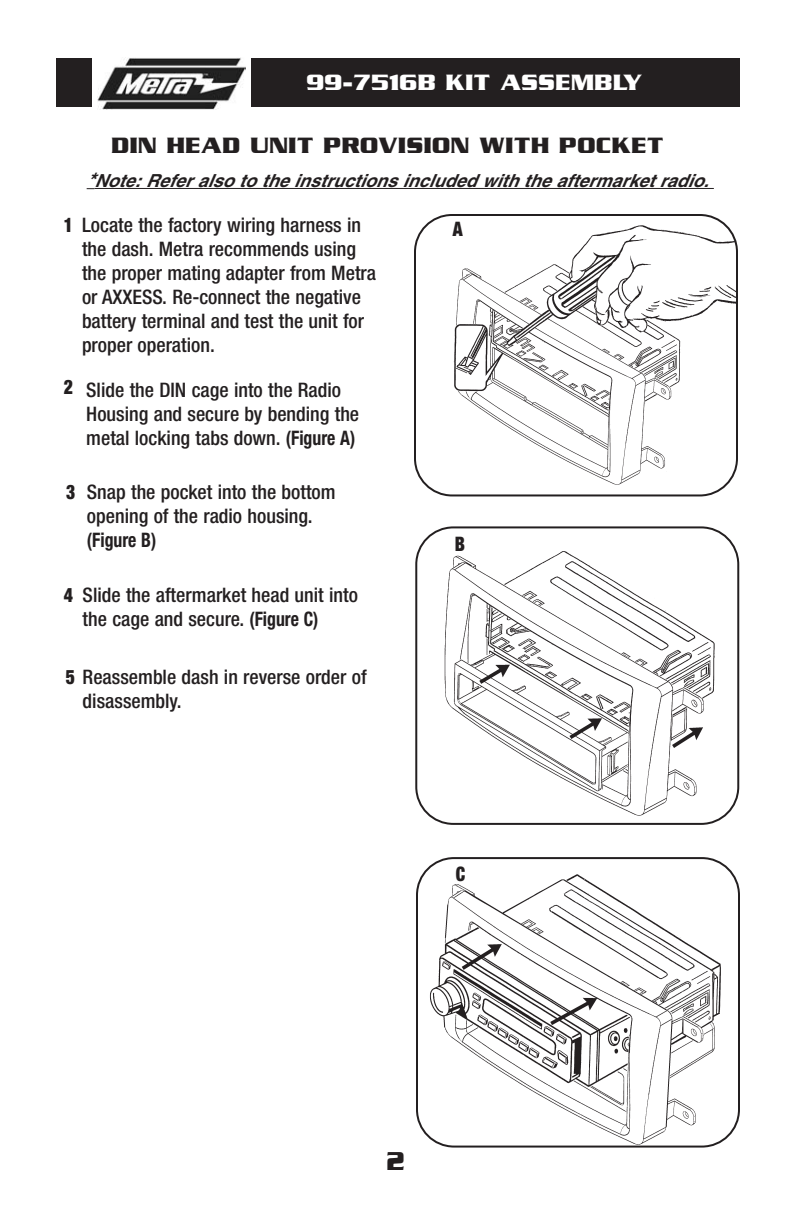
<style>
.page{position:relative;width:792px;height:1224px;background:#fff}
.page>*{position:absolute;margin:0;border:0;box-sizing:border-box;transform-origin:0 0}
.t1{font:700 28px "Serpentine ICG";color:#231f20;scale:.87 1}
.t2{font:700 24px "Serpentine ICG";color:#231f20}
.t3{font:700 24px "Serpentine ICG";color:#fff}
.t4{font:500 condensed 20px/24px "Helvetica Neue";color:#231f20}
.t5{font:700 condensed 20px "Helvetica Neue";color:#231f20;scale:.89 1}
.t6{font:900 condensed 20px "Helvetica Neue";color:#231f20;scale:.89 1}
.t7{font:italic 700 18px "Helvetica";color:#231f20}
.s1{font-size:20px}
.s2{font-weight:900}
.s3{font-weight:700}
</style>
<div class="page">
<div style="left:56px;top:59px;width:684px;height:48px;background:#231f20"></div>
<div style="left:93px;top:36px;width:158px;height:89px;background:#fff"></div>
<img style="left:97px;top:57px;width:148px;height:53px">
<svg style="left:415px;top:526px;width:324px;height:299px"></svg>
<svg style="left:416px;top:857px;width:324px;height:291px"></svg>
<hr style="left:94px;top:188px;width:620px;height:1px;background:#231f20">
<svg style="left:414px;top:214px;width:324px;height:282px"></svg>
<p class="t3" style="left:306px;top:67px;width:338px">99-7516B KIT ASSEMBLY</p>
<p class="t6" style="left:64px;top:218px;width:12px">1</p>
<p class="t2" style="left:111px;top:131px;width:554px">DIN HEAD UNIT PROVISION WITH POCKET</p>
<p class="t7" style="left:87px;top:173px;width:627px"><span class="s1">*</span>Note: Refer also to the instructions included with the aftermarket radio.</p>
<p class="t4" style="left:82px;top:215px;width:295px">Locate the factory wiring harness in the dash. Metra recommends using the proper mating adapter from Metra or AXXESS. Re-connect the negative battery terminal and test the unit for proper operation.</p>
<p class="t6" style="left:453px;top:222px;width:13px">A</p>
<p class="t4" style="left:86px;top:379px;width:274px;text-indent:-23px"><span class="s2">2</span> Slide the DIN cage into the Radio<br>Housing and secure by bending the metal locking tabs down. <span class="s3">(Figure A)</span></p>
<p class="t4" style="left:66px;top:482px;width:271px;text-align:center"><span class="s2">3</span> Snap the pocket into the bottom opening of the radio housing.</p>
<p class="t5" style="left:87px;top:533px;width:79px">(Figure B)</p>
<p class="t4" style="left:83px;top:585px;width:277px;text-indent:-19px"><span class="s2">4</span> Slide the aftermarket head unit into the cage and secure. <span class="s3">(Figure C)</span></p>
<p class="t4" style="left:83px;top:667px;width:285px;text-indent:-17px"><span class="s2">5</span> Reassemble dash in reverse order of disassembly.</p>
<p class="t6" style="left:455px;top:536px;width:13px">B</p>
<p class="t6" style="left:456px;top:867px;width:12px">C</p>
<h1 class="t1" style="left:386px;top:1144px;width:22px">2</h1>
</div>
